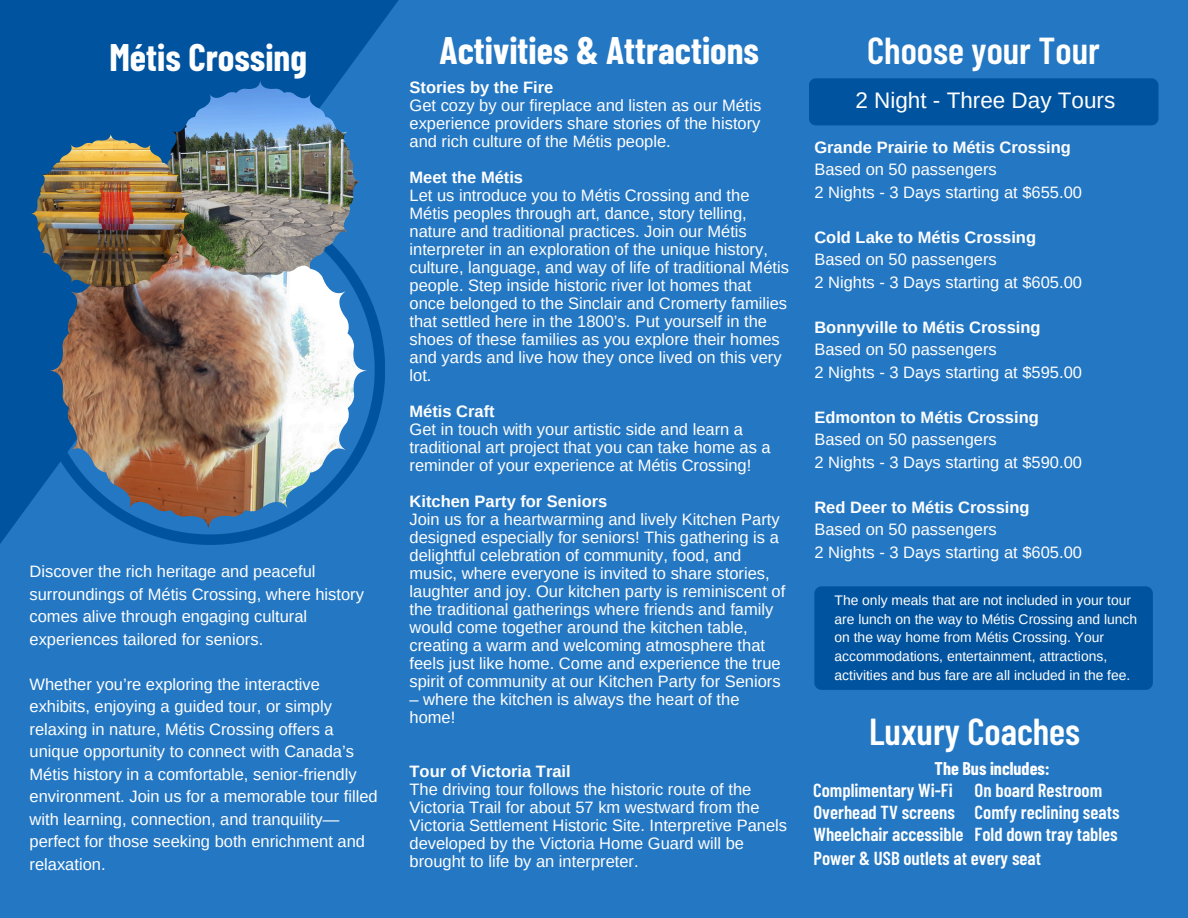
<style>
.page{position:relative;width:1188px;height:918px;background:#2477c3}
.page>*{position:absolute;margin:0;border:0;box-sizing:border-box;transform-origin:0 0}
.t1{font:700 37.5px "Barlow Condensed";color:#fff}
.t2{font:600 37.5px "Barlow Condensed";color:#fff}
.t3{font:22.5px "Arimo";color:#fff}
.t4{font:600 18.9px "Barlow Condensed";color:#fff}
.t5{font:700 18px "Barlow Condensed";color:#fff}
.t6{font:16.5px/18px "Arimo";color:#fff}
.t7{font:13.8px/18.8px "Arimo";color:#fff}
.s1{font-weight:700}
</style>
<div class="page">
<svg style="left:0;top:0;width:399px;height:544px;fill:#00539f"></svg>
<div style="left:809px;top:78px;width:349px;height:47px;background:#00539f;border-radius:7px"></div>
<div style="left:814px;top:586px;width:339px;height:104px;background:#00539f;border-radius:7px"></div>
<svg style="left:35px;top:195px;width:350px;height:350px"></svg>
<img style="left:48px;top:211px;width:320px;height:320px">
<img style="left:158px;top:80px;width:204px;height:204px">
<img style="left:30px;top:133px;width:161px;height:161px">
<h1 class="t1" style="left:109px;top:33px;width:199px">Métis Crossing</h1>
<h1 class="t6" style="left:30px;top:560px;width:336px;line-height:22.5px">Discover the rich heritage and peaceful surroundings of Métis Crossing, where history comes alive through engaging cultural experiences tailored for seniors.</h1>
<h4 class="t6" style="left:30px;top:673px;width:350px;line-height:22.5px">Whether you’re exploring the interactive exhibits, enjoying a guided tour, or simply relaxing in nature, Métis Crossing offers a unique opportunity to connect with Canada’s Métis history in a comfortable, senior-friendly environment. Join us for a memorable tour filled with learning, connection, and tranquility— perfect for those seeking both enrichment and relaxation.</h4>
<h4 class="t1" style="left:440px;top:27px;width:321px">Activities &amp; Attractions</h4>
<h4 class="t2" style="left:867px;top:27px;width:234px">Choose your Tour</h4>
<h4 class="t3" style="left:855px;top:88px;width:261px">2 Night - Three Day Tours</h4>
<h4 class="t6" style="left:814px;top:136px;width:269px;line-height:22.5px"><span class="s1">Grande Prairie to Métis Crossing<br></span>Based on 50 passengers<br>2 Nights - 3 Days starting at $655.00</h4>
<h2 class="t6" style="left:814px;top:226px;width:269px;line-height:22.5px"><span class="s1">Cold Lake to Métis Crossing<br></span>Based on 50 passengers<br>2 Nights - 3 Days starting at $605.00</h2>
<h4 class="t6" style="left:814px;top:316px;width:269px;line-height:22.5px"><span class="s1">Bonnyville to Métis Crossing<br></span>Based on 50 passengers<br>2 Nights - 3 Days starting at $595.00</h4>
<h4 class="t6" style="left:814px;top:406px;width:269px;line-height:22.5px"><span class="s1">Edmonton to Métis Crossing<br></span>Based on 50 passengers<br>2 Nights - 3 Days starting at $590.00</h4>
<h4 class="t6" style="left:814px;top:496px;width:269px;line-height:22.5px"><span class="s1">Red Deer to Métis Crossing<br></span>Based on 50 passengers<br>2 Nights - 3 Days starting at $605.00</h4>
<h4 class="t6" style="left:410px;top:78px;width:353px"><span class="s1">Stories by the Fire<br></span>Get cozy by our fireplace and listen as our Métis experience providers share stories of the history and rich culture of the Métis people.</h4>
<h4 class="t6" style="left:410px;top:168px;width:381px"><span class="s1">Meet the Métis<br></span>Let us introduce you to Métis Crossing and the Métis peoples through art, dance, story telling, nature and traditional practices. Join our Métis interpreter in an exploration of the unique history, culture, language, and way of life of traditional Métis people. Step inside historic river lot homes that once belonged to the Sinclair and Cromerty families that settled here in the 1800’s. Put yourself in the shoes of these families as you explore their homes and yards and live how they once lived on this very lot.</h4>
<h4 class="t6" style="left:410px;top:402px;width:363px"><span class="s1">Métis Craft<br></span>Get in touch with your artistic side and learn a traditional art project that you can take home as a reminder of your experience at Métis Crossing!</h4>
<h4 class="t6" style="left:410px;top:492px;width:377px"><span class="s1">Kitchen Party for Seniors<br></span>Join us for a heartwarming and lively Kitchen Party designed especially for seniors! This gathering is a delightful celebration of community, food, and music, where everyone is invited to share stories, laughter and joy. Our kitchen party is reminiscent of the traditional gatherings where friends and family would come together around the kitchen table, creating a warm and welcoming atmosphere that feels just like home. Come and experience the true spirit of community at our Kitchen Party for Seniors</h4>
<h4 class="t6" style="left:410px;top:690px;width:331px">– where the kitchen is always the heart of the home!</h4>
<h1 class="t7" style="left:835px;top:591px;width:304px">The only meals that are not included in your tour are lunch on the way to Métis Crossing and lunch on the way home from Métis Crossing. Your accommodations, entertainment, attractions, activities and bus fare are all included in the fee.</h1>
<h1 class="t2" style="left:869px;top:707px;width:213px">Luxury Coaches</h1>
<h3 class="t5" style="left:935px;top:757px;width:117px">The Bus includes:</h3>
<h3 class="t4" style="left:813px;top:778px;width:141px">Complimentary Wi-Fi</h3>
<h3 class="t4" style="left:813px;top:800px;width:143px">Overhead TV screens</h3>
<h3 class="t4" style="left:975px;top:800px;width:146px">Comfy reclining seats</h3>
<h3 class="t4" style="left:813px;top:822px;width:151px">Wheelchair accessible</h3>
<h3 class="t4" style="left:975px;top:822px;width:145px">Fold down tray tables</h3>
<h3 class="t4" style="left:813px;top:846px;width:229px">Power &amp; USB outlets at every seat</h3>
<p class="t6" style="left:410px;top:762px;width:379px"><span class="s1">Tour of Victoria Trail<br></span>The driving tour follows the historic route of the Victoria Trail for about 57 km westward from the Victoria Settlement Historic Site. Interpretive Panels developed by the Victoria Home Guard will be brought to life by an interpreter.</p>
<h3 class="t4" style="left:975px;top:778px;width:129px">On board Restroom</h3>
</div>
